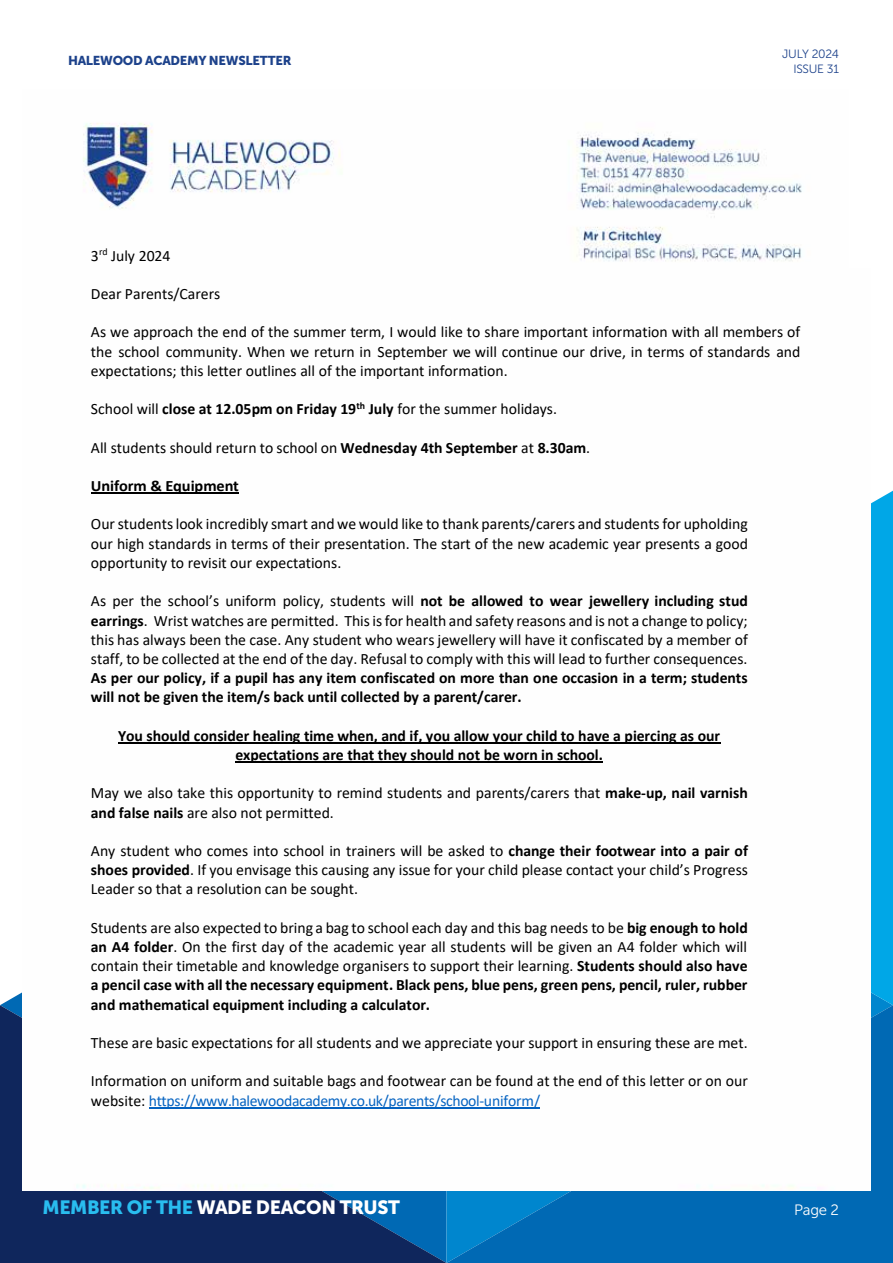
<style>
.page{position:relative;width:893px;height:1263px;background:#fff}
.page>*{position:absolute;margin:0;border:0;box-sizing:border-box;transform-origin:0 0}
.t1{font:19.05px "Museo Sans 900";letter-spacing:-.02em;color:#fff}
.t2{font:15.75px/19.2px "Calibri";color:#000;text-align:justify}
.t3{font:700 15.75px/19.2px "Calibri";letter-spacing:-.005em;color:#000}
.t4{font:700 15.75px "Calibri";letter-spacing:-.005em;color:#000;scale:1.04 1}
.t5{font:15px "Museo Sans 300";color:#fff}
.t6{font:12.75px "Museo Sans 900";letter-spacing:-.02em;color:#1d428b}
.t7{font:12px/14.4px "Museo Sans 300";letter-spacing:-.02em;color:#1d428b;text-align:right}
.s1{font-weight:700}
.s2{color:#0563c1}
.s3{color:#29bdef}
</style>
<div class="page">
<svg style="left:0;top:1005px;width:446px;height:258px;fill:#0f265c"></svg>
<svg style="left:446px;top:1005px;width:446px;height:258px;fill:#0069b4"></svg>
<div style="left:871px;top:491px;width:22px;height:514px;background:#00a7e7"></div>
<svg style="left:892px;top:747px;width:1px;height:516px"></svg>
<img style="left:83px;top:123px;width:719px;height:139px">
<img style="left:22px;top:492px;width:849px;height:699px">
<hr style="left:91px;top:493px;width:148px;height:1px;background:#000">
<hr style="left:118px;top:742px;width:602px;height:1px;background:#000">
<hr style="left:235px;top:762px;width:368px;height:1px;background:#000">
<hr style="left:149px;top:1107px;width:391px;height:1px;background:#0563c1">
<p class="t6" style="left:68px;top:53px;width:225px">HALEWOOD ACADEMY NEWSLETTER</p>
<p class="t7" style="left:782px;top:47px;width:58px">JULY 2024<br>ISSUE 31</p>
<p class="t2" style="left:91px;top:245px;width:81px">3<sup>rd</sup> July 2024</p>
<p class="t2" style="left:91px;top:284px;width:131px">Dear Parents/Carers</p>
<p class="t2" style="left:91px;top:322px;width:711px">As we approach the end of the summer term, I would like to share important information with all members of the school community. When we return in September we will continue our drive, in terms of standards and expectations; this letter outlines all of the important information.</p>
<p class="t2" style="left:91px;top:399px;width:468px">School will <span class="s1">close at 12.05pm on Friday 19</span><sup>th</sup> <span class="s1">July</span> for the summer holidays.</p>
<p class="t2" style="left:91px;top:437px;width:501px">All students should return to school on <span class="s1">Wednesday 4th September</span> at <span class="s1">8.30am</span>.</p>
<p class="t4" style="left:91px;top:475px;width:144px">Uniform &amp; Equipment</p>
<p class="t2" style="left:91px;top:514px;width:659px">Our students look incredibly smart and we would like to thank parents/carers and students for upholding our high standards in terms of their presentation. The start of the new academic year presents a good opportunity to revisit our expectations.</p>
<p class="t2" style="left:91px;top:591px;width:658px">As per the school’s uniform policy, students will <span class="s1">not be allowed to wear jewellery including stud earrings</span>. Wrist watches are permitted. This is for health and safety reasons and is not a change to policy; this has always been the case. Any student who wears jewellery will have it confiscated by a member of staff, to be collected at the end of the day. Refusal to comply with this will lead to further consequences.</p>
<p class="t3" style="left:91px;top:668px;width:658px">As per our policy, if a pupil has any item confiscated on more than one occasion in a term; students will not be given the item/s back until collected by a parent/carer.</p>
<p class="t3" style="left:118px;top:726px;width:604px;text-align:center">You should consider healing time when, and if, you allow your child to have a piercing as our expectations are that they should not be worn in school.</p>
<p class="t2" style="left:91px;top:783px;width:658px">May we also take this opportunity to remind students and parents/carers that <span class="s1">make-up, nail varnish and false nails</span> are also not permitted.</p>
<p class="t2" style="left:91px;top:841px;width:659px">Any student who comes into school in trainers will be asked to <span class="s1">change their footwear into a pair of shoes provided</span>. If you envisage this causing any issue for your child please contact your child’s Progress Leader so that a resolution can be sought.</p>
<p class="t2" style="left:91px;top:917px;width:658px">Students are also expected to bring a bag to school each day and this bag needs to be <span class="s1">big enough to hold an A4 folder</span>. On the first day of the academic year all students will be given an A4 folder which will contain their timetable and knowledge organisers to support their learning. <span class="s1">Students should also have a pencil case with all the necessary equipment. Black pens, blue pens, green pens, pencil, ruler, rubber and mathematical equipment including a calculator.</span></p>
<p class="t2" style="left:91px;top:1033px;width:658px">These are basic expectations for all students and we appreciate your support in ensuring these are met.</p>
<p class="t2" style="left:91px;top:1071px;width:658px">Information on uniform and suitable bags and footwear can be found at the end of this letter or on our website: <span class="s2">https://www.halewoodacademy.co.uk/parents/school-uniform/</span></p>
<p class="t1" style="left:43px;top:1196px;width:359px"><span class="s3">MEMBER OF THE</span> WADE DEACON TRUST</p>
<p class="t5" style="left:794px;top:1201px;width:46px">Page 2</p>
</div>
